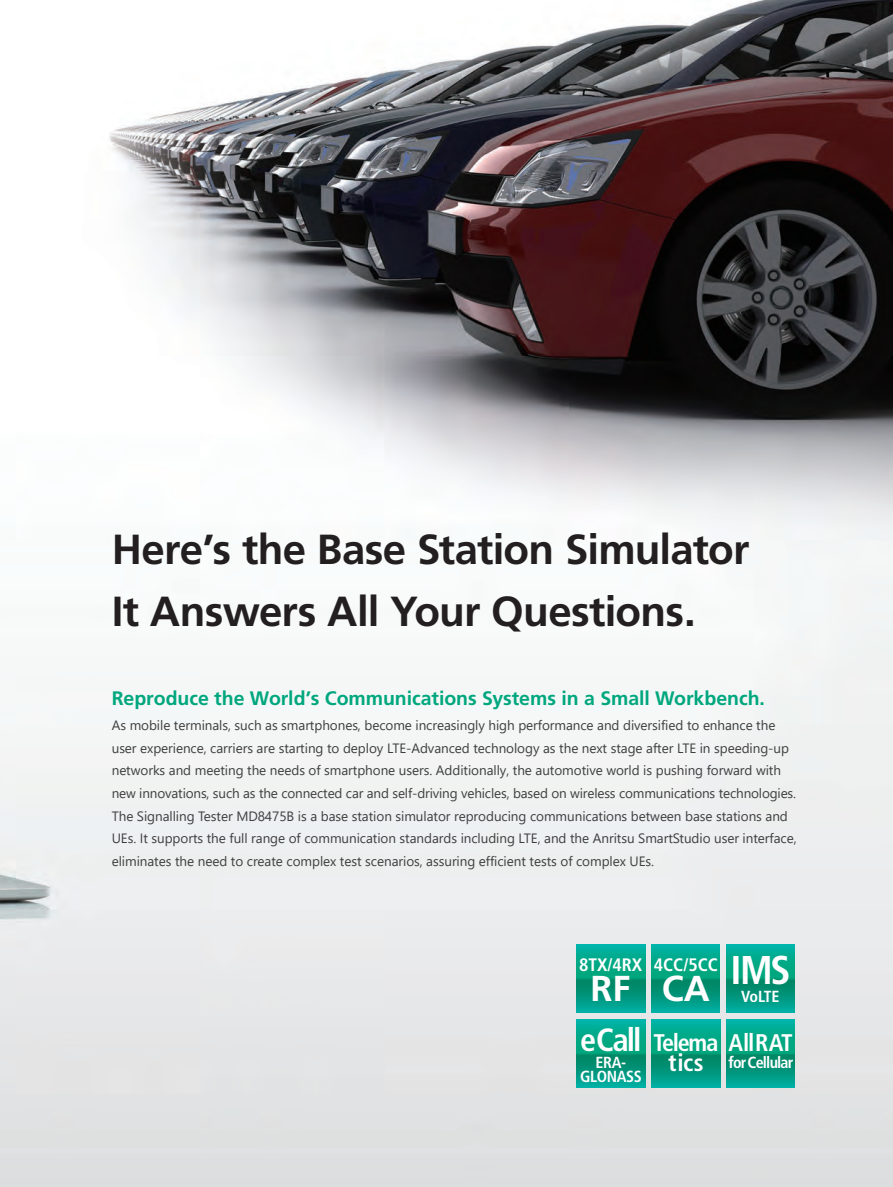
<style>
.page{position:relative;width:893px;height:1187px;background:#fff}
.page>*{position:absolute;margin:0;border:0;box-sizing:border-box;transform-origin:0 0}
.t1{font:700 42px/61.9px "Frutiger LT Std";letter-spacing:-.015em;color:#231f20}
.t2{font:700 condensed 40.05px "Frutiger LT Std";color:#fff}
.t3{font:700 36px "Frutiger LT Std";color:#fff}
.t4{font:700 condensed 32.1px "Frutiger LT Std";letter-spacing:-.05em;color:#fff}
.t5{font:700 condensed 24px/20.2px "Frutiger LT Std";letter-spacing:-.025em;color:#fff}
.t6{font:700 19.5px "Frutiger LT Std";letter-spacing:-.005em;color:#00a77e}
.t7{font:700 condensed 18px "Frutiger LT Std";color:#fff}
.t8{font:700 condensed 16.05px/14.1px "Frutiger LT Std";letter-spacing:-.035em;color:#fff;text-align:center}
.t9{font:13.5px/22.5px "Segoe UI";letter-spacing:-.005em;color:#3e3e3f}
</style>
<div class="page">
<img style="left:0;top:0;width:893px;height:1186px">
<svg style="left:652px;top:944px;width:68px;height:68px;background:#00a185"></svg>
<svg style="left:577px;top:944px;width:68px;height:68px;background:#00a185"></svg>
<svg style="left:726px;top:944px;width:69px;height:68px;background:#00a185"></svg>
<svg style="left:652px;top:1019px;width:68px;height:68px;background:#00a185"></svg>
<svg style="left:577px;top:1019px;width:68px;height:68px;background:#00a185"></svg>
<svg style="left:726px;top:1019px;width:69px;height:68px;background:#00a185"></svg>
<h1 class="t1" style="left:112px;top:518px;width:639px">Here’s the Base Station Simulator<br>It Answers All Your Questions.</h1>
<h3 class="t6" style="left:112px;top:687px;width:655px">Reproduce the World’s Communications Systems in a Small Workbench.</h3>
<p class="t9" style="left:112px;top:713px;width:686px">As mobile terminals, such as smartphones, become increasingly high performance and diversified to enhance the user experience, carriers are starting to deploy LTE-Advanced technology as the next stage after LTE in speeding-up networks and meeting the needs of smartphone users. Additionally, the automotive world is pushing forward with new innovations, such as the connected car and self-driving vehicles, based on wireless communications technologies.<br>The Signalling Tester MD8475B is a base station simulator reproducing communications between base stations and UEs. It supports the full range of communication standards including LTE, and the Anritsu SmartStudio user interface, eliminates the need to create complex test scenarios, assuring efficient tests of complex UEs.</p>
<h3 class="t7" style="left:579px;top:954px;width:65px">8TX/4RX</h3>
<h3 class="t3" style="left:591px;top:967px;width:41px">RF</h3>
<h3 class="t4" style="left:580px;top:1021px;width:63px">eCall</h3>
<p class="t8" style="left:580px;top:1054px;width:63px">ERA-<br>GLONASS</p>
<h2 class="t2" style="left:662px;top:946px;width:130px"><sub>CA</sub> IMS</h2>
<h3 class="t7" style="left:654px;top:954px;width:65px">4CC/5CC</h3>
<p class="t8" style="left:741px;top:989px;width:40px">VoLTE</p>
<h3 class="t5" style="left:668px;top:1032px;width:126px;text-indent:-15px">Telema AllRAT tics</h3>
<p class="t8" style="left:729px;top:1055px;width:66px">forCellular</p>
</div>
